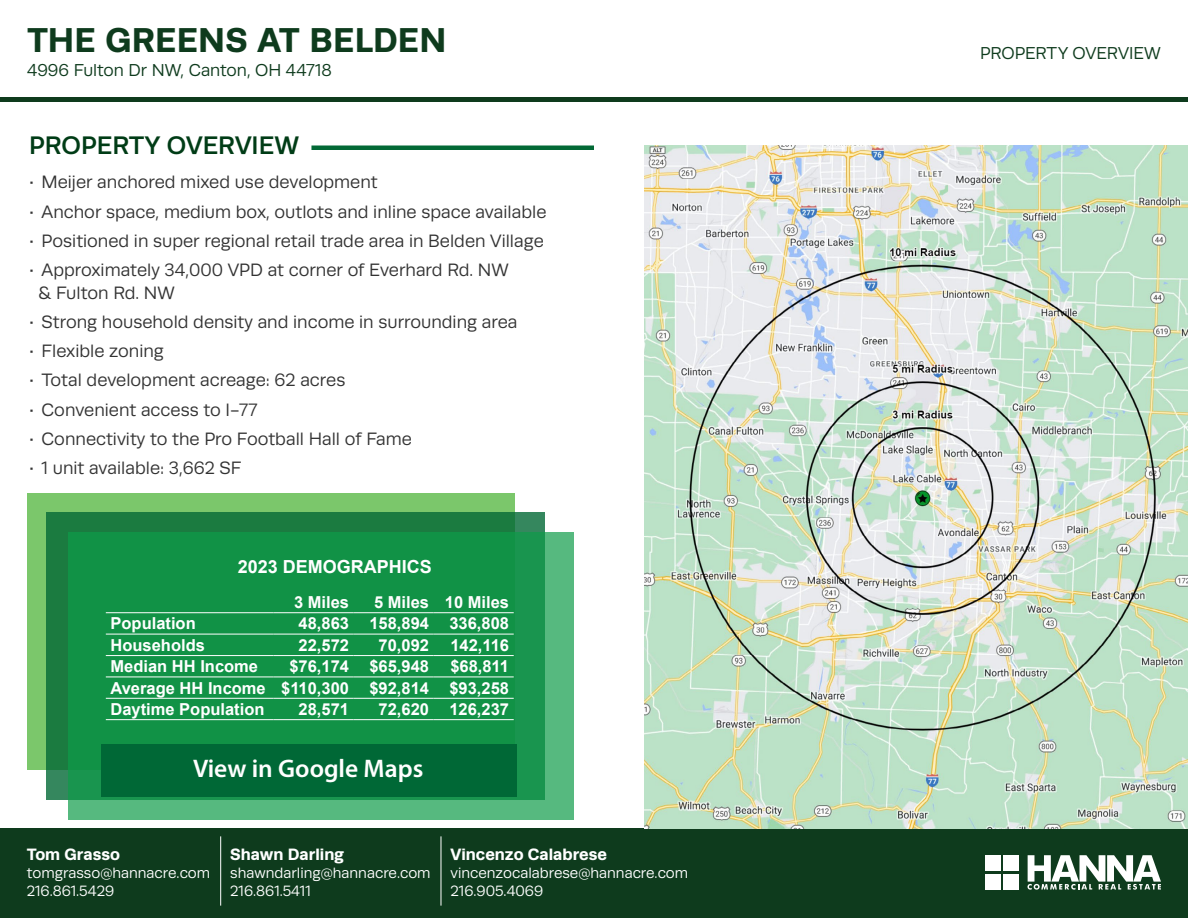
<style>
.page{position:relative;width:1188px;height:918px;background:#fff}
.page>*{position:absolute;margin:0;border:0;box-sizing:border-box;transform-origin:0 0}
.t1{font:700 34.65px "Runda";letter-spacing:.01em;color:#0e3b1d}
.t2{font:500 25.5px "Runda";color:#003c16}
.t3{font:600 25.5px "Myriad Pro";color:#fff}
.t4{font:18px/22.5px "Runda";color:#333}
.t5{font:700 18px "Arial";color:#fff}
.t6{font:17.4px "Runda";color:#0e3b1d}
.t7{font:700 16.5px/21.3px "Arial";color:#fff;text-align:justify}
.t8{font:700 16.5px "Runda";color:#fff}
.t9{font:15px/18px "Runda";color:#fff}
</style>
<div class="page">
<div style="left:0;top:828px;width:1188px;height:90px;background:#0e3b1d"></div>
<div style="left:0;top:97px;width:1188px;height:5px;background:#0e3b1d"></div>
<svg style="left:1027px;top:855px;width:134px;height:35px"></svg>
<div style="left:985px;top:855px;width:15px;height:16px;background:#fff"></div>
<div style="left:1004px;top:855px;width:15px;height:16px;background:#fff"></div>
<div style="left:985px;top:874px;width:15px;height:16px;background:#fff"></div>
<div style="left:1004px;top:874px;width:15px;height:16px;background:#fff"></div>
<hr style="left:220px;top:836px;width:1px;height:70px;background:#fff">
<hr style="left:441px;top:836px;width:1px;height:70px;background:#fff">
<img style="left:645px;top:146px;width:543px;height:682px">
<hr style="left:311px;top:146px;width:283px;height:4px;background:#036936">
<div style="left:27px;top:493px;width:487px;height:277px;background:#7bc76b"></div>
<svg style="left:46px;top:512px;width:499px;height:288px;background:#1d7b42"></svg>
<svg style="left:68px;top:532px;width:505px;height:288px;background:#1c984f"></svg>
<hr style="left:106px;top:612px;width:168px;height:1px;background:#fff">
<hr style="left:106px;top:634px;width:168px;height:1px;background:#fff">
<hr style="left:274px;top:634px;width:80px;height:1px;background:#fff">
<hr style="left:354px;top:634px;width:80px;height:1px;background:#fff">
<hr style="left:434px;top:634px;width:80px;height:1px;background:#fff">
<hr style="left:106px;top:655px;width:168px;height:1px;background:#fff">
<hr style="left:274px;top:655px;width:80px;height:1px;background:#fff">
<hr style="left:354px;top:655px;width:80px;height:1px;background:#fff">
<hr style="left:434px;top:655px;width:80px;height:1px;background:#fff">
<hr style="left:106px;top:677px;width:168px;height:1px;background:#fff">
<hr style="left:274px;top:677px;width:80px;height:1px;background:#fff">
<hr style="left:354px;top:677px;width:80px;height:1px;background:#fff">
<hr style="left:434px;top:677px;width:80px;height:1px;background:#fff">
<hr style="left:106px;top:698px;width:168px;height:1px;background:#fff">
<hr style="left:274px;top:698px;width:80px;height:1px;background:#fff">
<hr style="left:354px;top:698px;width:80px;height:1px;background:#fff">
<hr style="left:434px;top:698px;width:80px;height:1px;background:#fff">
<hr style="left:106px;top:719px;width:168px;height:1px;background:#fff">
<hr style="left:274px;top:719px;width:80px;height:1px;background:#fff">
<hr style="left:354px;top:719px;width:80px;height:1px;background:#fff">
<hr style="left:434px;top:719px;width:80px;height:1px;background:#fff">
<hr style="left:274px;top:612px;width:80px;height:1px;background:#fff">
<hr style="left:354px;top:612px;width:80px;height:1px;background:#fff">
<hr style="left:434px;top:612px;width:80px;height:1px;background:#fff">
<div style="left:101px;top:745px;width:416px;height:52px;background:#006836"></div>
<h1 class="t1" style="left:27px;top:20px;width:421px">THE GREENS AT BELDEN</h1>
<p class="t6" style="left:27px;top:60px;width:306px">4996 Fulton Dr NW, Canton, OH 44718</p>
<h2 class="t2" style="left:29px;top:131px;width:271px">PROPERTY OVERVIEW</h2>
<p class="t4" style="left:29px;top:171px;width:350px">• Meijer anchored mixed use development</p>
<p class="t4" style="left:29px;top:200px;width:519px">• Anchor space, medium box, outlots and inline space available</p>
<p class="t4" style="left:29px;top:230px;width:516px">• Positioned in super regional retail trade area in Belden Village</p>
<p class="t4" style="left:39px;top:259px;width:472px;text-indent:-9px">• Approximately 34,000 VPD at corner of Everhard Rd. NW &amp; Fulton Rd. NW</p>
<p class="t4" style="left:29px;top:311px;width:490px">• Strong household density and income in surrounding area</p>
<p class="t4" style="left:29px;top:340px;width:136px">• Flexible zoning</p>
<p class="t4" style="left:29px;top:369px;width:318px">• Total development acreage: 62 acres</p>
<p class="t4" style="left:29px;top:398px;width:230px">• Convenient access to I-77</p>
<p class="t4" style="left:29px;top:428px;width:384px">• Connectivity to the Pro Football Hall of Fame</p>
<p class="t4" style="left:29px;top:457px;width:214px">• 1 unit available: 3,662 SF</p>
<p class="t5" style="left:238px;top:554px;width:196px">2023 DEMOGRAPHICS</p>
<p class="t7" style="left:294px;top:592px;width:57px">3 Miles</p>
<p class="t7" style="left:374px;top:592px;width:137px">5 Miles 10 Miles</p>
<p class="t7" style="left:111px;top:613px;width:87px">Population</p>
<p class="t7" style="left:299px;top:613px;width:212px">48,863 158,894 336,808</p>
<p class="t7" style="left:111px;top:635px;width:96px">Households</p>
<p class="t7" style="left:299px;top:635px;width:52px">22,572</p>
<p class="t7" style="left:379px;top:635px;width:52px">70,092</p>
<p class="t7" style="left:450px;top:635px;width:60px">142,116</p>
<p class="t7" style="left:111px;top:656px;width:149px">Median HH Income</p>
<p class="t7" style="left:289px;top:656px;width:141px">$76,174 $65,948</p>
<p class="t7" style="left:111px;top:656px;width:400px;text-indent:340px">$68,811<br>Average HH Income $110,300 $92,814 $93,258<br>Daytime Population</p>
<p class="t7" style="left:299px;top:699px;width:52px">28,571</p>
<p class="t7" style="left:379px;top:699px;width:132px">72,620 126,237</p>
<h2 class="t3" style="left:193px;top:753px;width:232px">View in Google Maps</h2>
<p class="t8" style="left:27px;top:844px;width:95px">Tom Grasso</p>
<p class="t9" style="left:27px;top:864px;width:185px">tomgrasso@hannacre.com<br>216.861.5429</p>
<p class="t8" style="left:230px;top:844px;width:116px">Shawn Darling</p>
<p class="t9" style="left:230px;top:864px;width:202px">shawndarling@hannacre.com<br>216.861.5411</p>
<p class="t8" style="left:451px;top:844px;width:158px">Vincenzo Calabrese</p>
<p class="t9" style="left:451px;top:864px;width:239px">vincenzocalabrese@hannacre.com<br>216.905.4069</p>
<p class="t6" style="left:980px;top:43px;width:182px">PROPERTY OVERVIEW</p>
</div>
